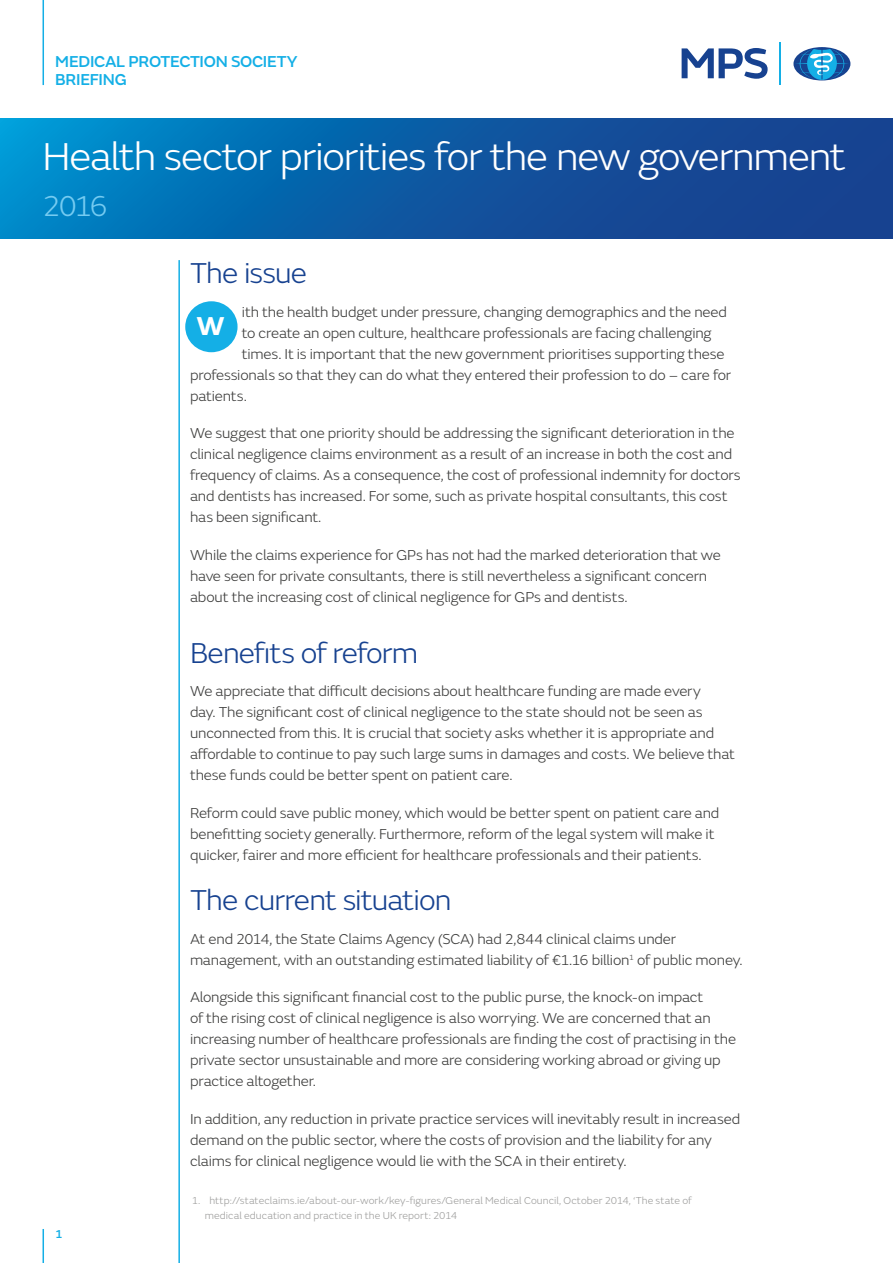
<style>
.page{position:relative;width:893px;height:1263px;background:#fff}
.page>*{position:absolute;margin:0;border:0;box-sizing:border-box;transform-origin:0 0}
.t1{font:300 40.5px "FS Emeric";letter-spacing:-.03em;color:#fff}
.t2{font:300 30px "FS Emeric";letter-spacing:-.03em;color:#174290}
.t3{font:300 30px "FS Emeric";color:#75cbf1}
.t4{font:700 27px "FS Emeric";color:#fff}
.t5{font:500 16.5px/18px "FS Emeric";letter-spacing:-.02em;color:#14afe6}
.t6{font:300 15px/21px "FS Emeric";letter-spacing:-.01em;color:#3c3c3b}
.t7{font:500 12px "FS Emeric";color:#14afe6}
.t8{font:300 10.5px/15px "FS Emeric";letter-spacing:.01em;color:#9d9d9c}
</style>
<div class="page">
<div style="left:185px;top:301px;width:53px;height:51px;background:#14afe6;border-radius:50%"></div>
<hr style="left:43px;top:1229px;width:1px;height:34px;background:#14afe6">
<hr style="left:43px;top:0;width:1px;height:85px;background:#14afe6">
<svg style="left:0;top:119px;width:893px;height:119px;background:#0b5da6"></svg>
<hr style="left:178px;top:260px;width:2px;height:1003px;background:#14afe6">
<hr style="left:779px;top:43px;width:2px;height:42px;background:#14afe6">
<svg style="left:793px;top:47px;width:57px;height:33px"></svg>
<svg style="left:795px;top:47px;width:54px;height:33px"></svg>
<svg style="left:682px;top:48px;width:86px;height:31px"></svg>
<p class="t5" style="left:55px;top:51px;width:244px">MEDICAL PROTECTION SOCIETY<br>BRIEFING</p>
<h1 class="t1" style="left:43px;top:129px;width:805px">Health sector priorities for the new government</h1>
<h2 class="t3" style="left:43px;top:186px;width:67px">2016</h2>
<h2 class="t2" style="left:190px;top:253px;width:119px">The issue</h2>
<p class="t6" style="left:242px;top:301px;width:487px">ith the health budget under pressure, changing demographics and the need</p>
<p class="t6" style="left:242px;top:322px;width:471px">to create an open culture, healthcare professionals are facing challenging</p>
<p class="t6" style="left:242px;top:343px;width:484px">times. It is important that the new government prioritises supporting these</p>
<p class="t6" style="left:190px;top:364px;width:543px">professionals so that they can do what they entered their profession to do – care for</p>
<p class="t6" style="left:190px;top:385px;width:58px">patients.</p>
<p class="t6" style="left:190px;top:422px;width:552px">We suggest that one priority should be addressing the significant deterioration in the clinical negligence claims environment as a result of an increase in both the cost and frequency of claims. As a consequence, the cost of professional indemnity for doctors and dentists has increased. For some, such as private hospital consultants, this cost has been significant.</p>
<p class="t6" style="left:190px;top:544px;width:532px">While the claims experience for GPs has not had the marked deterioration that we have seen for private consultants, there is still nevertheless a significant concern about the increasing cost of clinical negligence for GPs and dentists.</p>
<h2 class="t2" style="left:190px;top:632px;width:230px">Benefits of reform</h2>
<p class="t6" style="left:190px;top:680px;width:546px">We appreciate that difficult decisions about healthcare funding are made every<br>day. The significant cost of clinical negligence to the state should not be seen as unconnected from this. It is crucial that society asks whether it is appropriate and affordable to continue to pay such large sums in damages and costs. We believe that these funds could be better spent on patient care.</p>
<p class="t6" style="left:190px;top:802px;width:531px">Reform could save public money, which would be better spent on patient care and benefitting society generally. Furthermore, reform of the legal system will make it quicker, fairer and more efficient for healthcare professionals and their patients.</p>
<h2 class="t2" style="left:190px;top:880px;width:263px">The current situation</h2>
<p class="t6" style="left:190px;top:928px;width:554px">At end 2014, the State Claims Agency (SCA) had 2,844 clinical claims under management, with an outstanding estimated liability of €1.16 billion<sup>1</sup> of public money.</p>
<p class="t6" style="left:190px;top:986px;width:548px">Alongside this significant financial cost to the public purse, the knock-on impact<br>of the rising cost of clinical negligence is also worrying. We are concerned that an increasing number of healthcare professionals are finding the cost of practising in the private sector unsustainable and more are considering working abroad or giving up practice altogether.</p>
<p class="t6" style="left:190px;top:1108px;width:552px">In addition, any reduction in private practice services will inevitably result in increased demand on the public sector, where the costs of provision and the liability for any claims for clinical negligence would lie with the SCA in their entirety.</p>
<h3 class="t4" style="left:197px;top:304px;width:29px">W</h3>
<p class="t7" style="left:55px;top:1225px;width:9px">1</p>
<p class="t8" style="left:205px;top:1192px;width:489px;text-indent:-13px">1. http://stateclaims.ie/about-our-work/key-figures/General Medical Council, October 2014, ‘The state of medical education and practice in the UK report: 2014</p>
</div>
